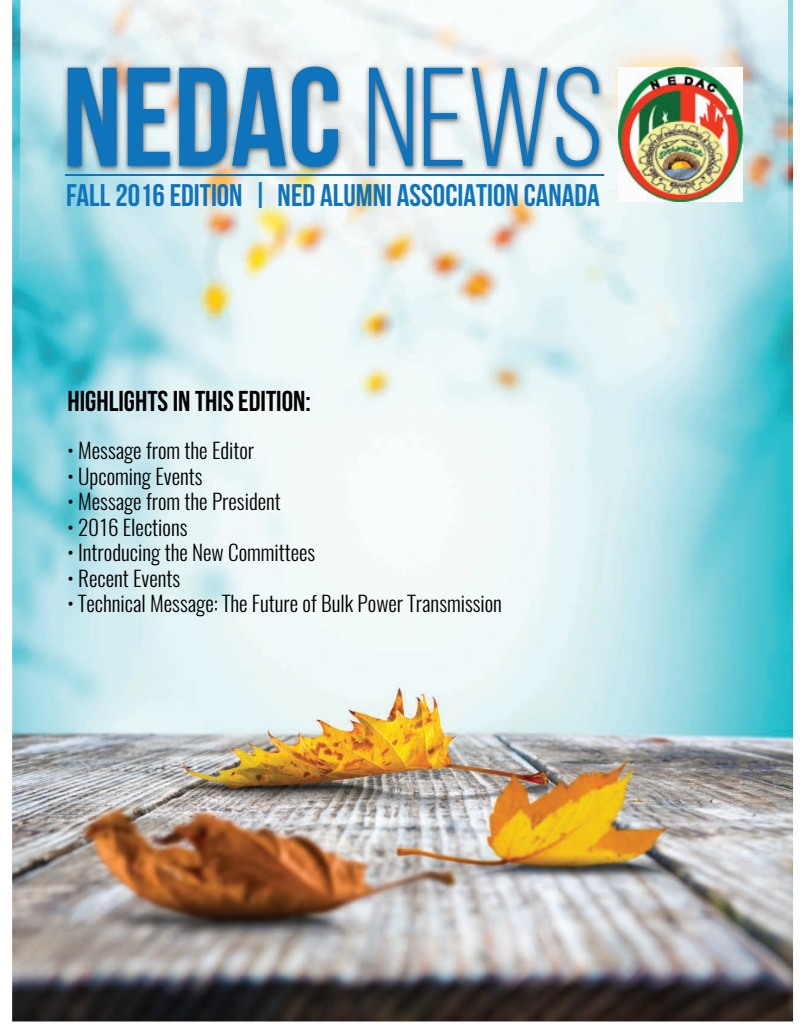
<style>
.page{position:relative;width:810px;height:1035px;background:#fff}
.page>*{position:absolute;margin:0;border:0;box-sizing:border-box;transform-origin:0 0}
.t1{font:700 31.25px "Bebas Neue";color:#1074bc}
.t2{font:700 28.75px "Bebas Neue";color:#000}
.t3{font:300 21.25px "Oswald";color:#000}
</style>
<div class="page">
<img style="left:12px;top:0;width:781px;height:1021px">
<img style="left:21px;top:0;width:639px;height:86px">
<img style="left:660px;top:0;width:128px;height:260px">
<img style="left:21px;top:86px;width:42px;height:174px">
<img style="left:575px;top:86px;width:85px;height:174px">
<img style="left:63px;top:176px;width:512px;height:84px">
<img style="left:619px;top:68px;width:123px;height:134px">
<img style="left:61px;top:61px;width:546px;height:115px">
<svg style="left:68px;top:68px;width:49px;height:98px"></svg>
<svg style="left:128px;top:68px;width:42px;height:98px"></svg>
<svg style="left:179px;top:68px;width:107px;height:98px"></svg>
<svg style="left:292px;top:67px;width:46px;height:100px"></svg>
<svg style="left:369px;top:68px;width:44px;height:98px"></svg>
<svg style="left:424px;top:68px;width:38px;height:98px"></svg>
<svg style="left:472px;top:68px;width:75px;height:98px"></svg>
<svg style="left:557px;top:67px;width:42px;height:100px"></svg>
<hr style="left:66px;top:174px;width:538px;height:1px;background:#1074bc">
<h1 class="t1" style="left:66px;top:178px;width:535px">FALL 2016 EDITION | NED ALUMNI ASSOCIATION CANADA</h1>
<h2 class="t2" style="left:68px;top:386px;width:245px">HIGHLIGHTS IN THIS EDITION:</h2>
<p class="t3" style="left:68px;top:436px;width:188px">• Message from the Editor</p>
<p class="t3" style="left:68px;top:462px;width:136px">• Upcoming Events</p>
<p class="t3" style="left:68px;top:487px;width:215px">• Message from the President</p>
<p class="t3" style="left:68px;top:513px;width:121px">• 2016 Elections</p>
<p class="t3" style="left:68px;top:538px;width:249px">• Introducing the New Committees</p>
<p class="t3" style="left:68px;top:564px;width:114px">• Recent Events</p>
<p class="t3" style="left:68px;top:589px;width:436px">• Technical Message: The Future of Bulk Power Transmission</p>
</div>
